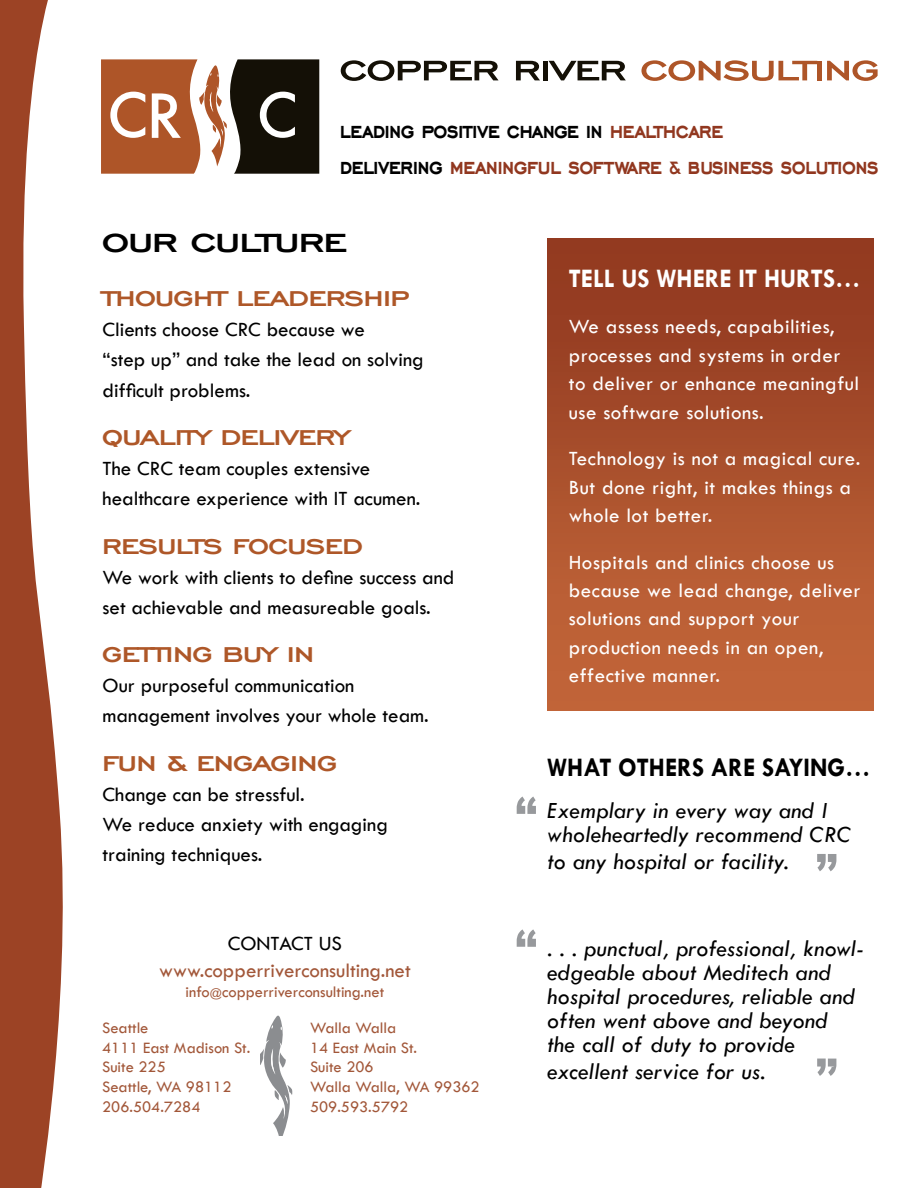
<style>
.page{position:relative;width:918px;height:1188px;background:#fff}
.page>*{position:absolute;margin:0;border:0;box-sizing:border-box;transform-origin:0 0}
.t1{font:700 expanded 33px "Engravers Gothic FS";color:#000}
.t2{font:700 28.5px/36px "Engravers Gothic FS";color:#91371f;scale:.8 1}
.t3{font:700 expanded 27px "Engravers Gothic FS";color:#ae5728;scale:.94 1}
.t4{font:700 27px "Tw Cen";color:#000;scale:.94 1}
.t5{font:700 27px "Tw Cen";color:#fff;scale:.94 1}
.t6{font:italic 24px/24px "Tw Cen";letter-spacing:.01em;color:#000}
.t7{font:21px/30px "Tw Cen";color:#000}
.t8{font:21px/28.5px "Tw Cen";letter-spacing:.025em;color:#fff}
.t9{font:21px "Tw Cen";color:#a25739}
.t10{font:16.5px/19.8px "Tw Cen";color:#a25739}
.s1{color:#000}
.s2{font-size:22.5px}
.s3{font-size:12px}
</style>
<div class="page">
<svg style="left:0;top:0;width:63px;height:1188px;fill:#9c4325"></svg>
<svg style="left:517px;top:796px;width:19px;height:18px"></svg>
<svg style="left:817px;top:1059px;width:19px;height:17px"></svg>
<img style="left:547px;top:238px;width:326px;height:472px">
<svg style="left:817px;top:854px;width:19px;height:17px"></svg>
<svg style="left:517px;top:929px;width:19px;height:18px"></svg>
<svg style="left:341px;top:60px;width:158px;height:21px"></svg>
<svg style="left:516px;top:61px;width:24px;height:19px"></svg>
<div style="left:543px;top:61px;width:5px;height:19px;background:#141006"></div>
<svg style="left:549px;top:61px;width:77px;height:19px"></svg>
<svg style="left:641px;top:60px;width:176px;height:21px"></svg>
<div style="left:817px;top:61px;width:5px;height:19px;background:#ae5528"></div>
<svg style="left:827px;top:60px;width:51px;height:21px"></svg>
<svg style="left:101px;top:59px;width:218px;height:115px"></svg>
<svg style="left:260px;top:1016px;width:32px;height:120px"></svg>
<h2 class="t2" style="left:340px;top:111px;width:674px"><span class="s1">leading positive change in</span> healthcare<br><span class="s1">delivering</span> meaningful software <span class="s2">&amp;</span> business solutions</h2>
<h1 class="t1" style="left:103px;top:225px;width:245px">OUR CULTURE</h1>
<p class="t3" style="left:103px;top:284px;width:328px">THOUGHT LEADERSHIP</p>
<p class="t7" style="left:103px;top:315px;width:323px">Clients choose CRC because we<br>“step up” and take the lead on solving difficult problems.</p>
<p class="t3" style="left:103px;top:423px;width:264px">QUALITY DELIVERY</p>
<p class="t7" style="left:103px;top:453px;width:319px">The CRC team couples extensive healthcare experience with IT acumen.</p>
<p class="t3" style="left:103px;top:531px;width:278px">RESULTS FOCUSED</p>
<p class="t7" style="left:103px;top:562px;width:353px">We work with clients to define success and set achievable and measureable goals.</p>
<p class="t3" style="left:103px;top:640px;width:226px">GETTING BUY IN</p>
<p class="t7" style="left:103px;top:671px;width:328px">Our purposeful communication management involves your whole team.</p>
<p class="t3" style="left:103px;top:748px;width:251px">FUN &amp; ENGAGING</p>
<p class="t7" style="left:103px;top:779px;width:287px">Change can be stressful.<br>We reduce anxiety with engaging training techniques.</p>
<p class="t7" style="left:228px;top:929px;width:116px">CONTACT US</p>
<p class="t9" style="left:159px;top:958px;width:253px">www.copperriverconsulting.net</p>
<p class="t10" style="left:310px;top:974px;width:88px;line-height:35.5px;text-indent:-124px">info<span class="s3">@</span>copperriverconsulting.net<br>Walla Walla</p>
<p class="t10" style="left:310px;top:1038px;width:171px">14 East Main St.<br>Suite 206<br>Walla Walla, WA 99362<br>509.593.5792</p>
<p class="t10" style="left:102px;top:1018px;width:150px">Seattle<br>4111 East Madison St.<br>Suite 225<br>Seattle, WA 98112<br>206.504.7284</p>
<p class="t5" style="left:569px;top:262px;width:312px">TELL US WHERE IT HURTS…</p>
<p class="t8" style="left:569px;top:312px;width:292px">We assess needs, capabilities, processes and systems in order to deliver or enhance meaningful use software solutions.</p>
<p class="t8" style="left:569px;top:444px;width:293px">Technology is not a magical cure.<br>But done right, it makes things a whole lot better.</p>
<p class="t8" style="left:569px;top:548px;width:293px">Hospitals and clinics choose us because we lead change, deliver solutions and support your production needs in an open, effective manner.</p>
<p class="t4" style="left:547px;top:752px;width:345px">WHAT OTHERS ARE SAYING…</p>
<p class="t6" style="left:547px;top:799px;width:306px">Exemplary in every way and I wholeheartedly recommend CRC</p>
<p class="t6" style="left:547px;top:850px;width:243px">to any hospital or facility.</p>
<p class="t6" style="left:547px;top:937px;width:319px">. . . punctual, professional, knowl&shy;edgeable about Meditech and hospital procedures, reliable and often went above and beyond<br>the call of duty to provide</p>
<p class="t6" style="left:547px;top:1060px;width:220px">excellent service for us.</p>
</div>
